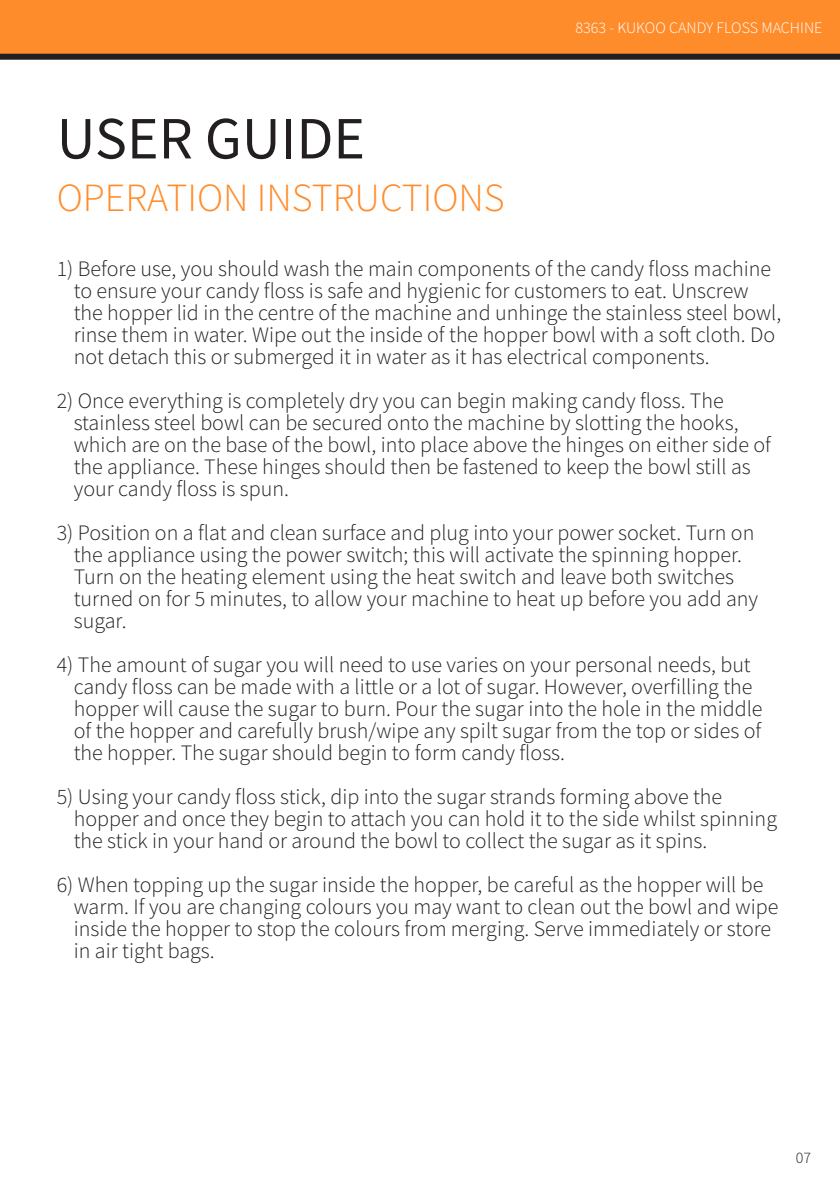
<style>
.page{position:relative;width:840px;height:1191px;background:#fff}
.page>*{position:absolute;margin:0;border:0;box-sizing:border-box;transform-origin:0 0}
.t1{font:60px "Source Sans Pro";color:#231f20}
.t2{font:300 40px "Source Sans Pro";color:#ff8c2b}
.t3{font:300 22px/22px "Source Sans Pro";color:#231f20}
.t4{font:300 16px "Source Sans Pro";color:#fff}
.t5{font:300 16px "Source Sans Pro";color:#231f20}
</style>
<div class="page">
<div style="left:0;top:0;width:839px;height:57px;background:#ff8c2b"></div>
<div style="left:0;top:54px;width:839px;height:6px;background:#231f20"></div>
<p class="t1" style="left:57px;top:100px;width:309px">USER GUIDE</p>
<p class="t2" style="left:57px;top:173px;width:449px">OPERATION INSTRUCTIONS</p>
<p class="t4" style="left:575px;top:18px;width:248px">8363 - KUKOO CANDY FLOSS MACHINE</p>
<p class="t3" style="left:74px;top:258px;width:708px;text-indent:-17px">1) Before use, you should wash the main components of the candy floss machine to ensure your candy floss is safe and hygienic for customers to eat. Unscrew the hopper lid in the centre of the machine and unhinge the stainless steel bowl, rinse them in water. Wipe out the inside of the hopper bowl with a soft cloth. Do not detach this or submerged it in water as it has electrical components.</p>
<p class="t3" style="left:74px;top:390px;width:698px;text-indent:-17px">2) Once everything is completely dry you can begin making candy floss. The stainless steel bowl can be secured onto the machine by slotting the hooks, which are on the base of the bowl, into place above the hinges on either side of the appliance. These hinges should then be fastened to keep the bowl still as your candy floss is spun.</p>
<p class="t3" style="left:74px;top:522px;width:685px;text-indent:-17px">3) Position on a flat and clean surface and plug into your power socket. Turn on the appliance using the power switch; this will activate the spinning hopper.<br>Turn on the heating element using the heat switch and leave both switches turned on for 5 minutes, to allow your machine to heat up before you add any sugar.</p>
<p class="t3" style="left:74px;top:654px;width:690px;text-indent:-17px">4) The amount of sugar you will need to use varies on your personal needs, but candy floss can be made with a little or a lot of sugar. However, overfilling the hopper will cause the sugar to burn. Pour the sugar into the hole in the middle of the hopper and carefully brush/wipe any spilt sugar from the top or sides of the hopper. The sugar should begin to form candy floss.</p>
<p class="t3" style="left:74px;top:786px;width:704px;text-indent:-17px">5) Using your candy floss stick, dip into the sugar strands forming above the hopper and once they begin to attach you can hold it to the side whilst spinning the stick in your hand or around the bowl to collect the sugar as it spins.</p>
<p class="t3" style="left:74px;top:874px;width:705px;text-indent:-17px">6) When topping up the sugar inside the hopper, be careful as the hopper will be warm. If you are changing colours you may want to clean out the bowl and wipe inside the hopper to stop the colours from merging. Serve immediately or store in air tight bags.</p>
<p class="t5" style="left:795px;top:1147px;width:17px">07</p>
</div>
